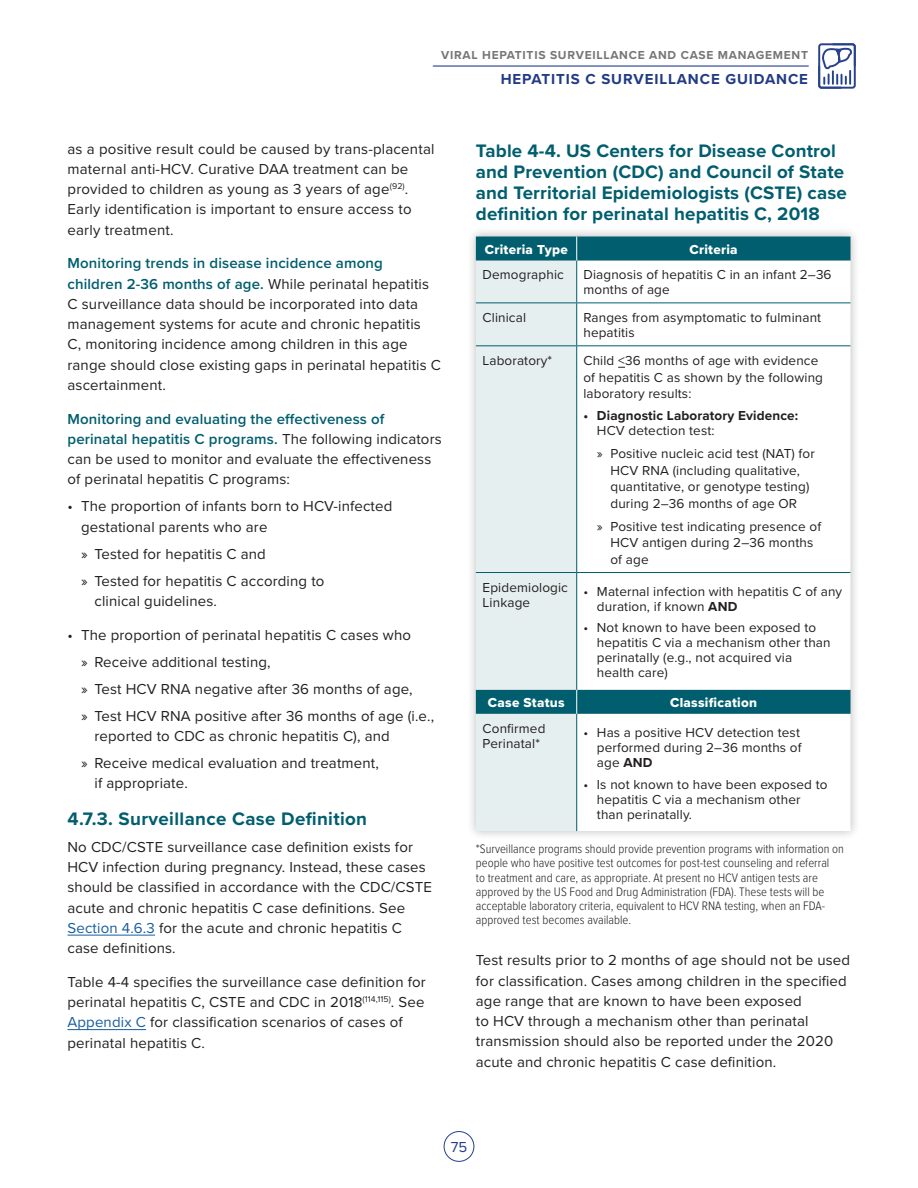
<style>
.page{position:relative;width:918px;height:1188px;background:#fff}
.page>*{position:absolute;margin:0;border:0;box-sizing:border-box;transform-origin:0 0}
.t1{font:700 18.75px/21px "Proxima Nova";letter-spacing:.01em;color:#005e6e}
.t2{font:15px/20.2px "Proxima Nova";letter-spacing:.01em;color:#231f20}
.t3{font:700 15px "Proxima Nova";letter-spacing:.06em;color:#223b86}
.t4{font:15px "Proxima Nova";color:#253f8e}
.t5{font:13.5px/15px "Proxima Nova";letter-spacing:.01em;color:#231f20}
.t6{font:700 13.5px/15px "Proxima Nova";letter-spacing:.01em;color:#231f20}
.t7{font:13.5px "Proxima Nova Extrabld";letter-spacing:.02em;color:#fff}
.t8{font:300 12.75px/14.2px "Proxima Nova Cond";color:#231f20}
.t9{font:700 12px "Proxima Nova";letter-spacing:.06em;color:#777677}
.s1{font-weight:600;color:#005e6e}
.s2{color:#175d9e}
.s3{font-weight:400}
.s4{font-weight:700}
</style>
<div class="page">
<hr style="left:68px;top:935px;width:87px;height:1px;background:#175d9e">
<hr style="left:68px;top:1029px;width:78px;height:1px;background:#175d9e">
<div style="left:466px;top:227px;width:394px;height:614px;background:#231f20;opacity:.3"></div>
<div style="left:476px;top:237px;width:374px;height:24px;background:#005e6e"></div>
<div style="left:476px;top:261px;width:100px;height:570px;background:#e6eff0"></div>
<svg style="left:577px;top:261px;width:273px;height:570px"></svg>
<svg style="left:576px;top:237px;width:1px;height:24px"></svg>
<svg style="left:576px;top:690px;width:1px;height:24px"></svg>
<hr style="left:576px;top:261px;width:1px;height:42px;background:#005e6e">
<hr style="left:576px;top:303px;width:1px;height:42px;background:#005e6e">
<hr style="left:576px;top:346px;width:1px;height:226px;background:#005e6e">
<hr style="left:576px;top:573px;width:1px;height:117px;background:#005e6e">
<hr style="left:576px;top:714px;width:1px;height:117px;background:#005e6e">
<hr style="left:476px;top:303px;width:101px;height:1px;background:#005e6e">
<hr style="left:577px;top:303px;width:274px;height:1px;background:#005e6e">
<hr style="left:476px;top:345px;width:101px;height:1px;background:#005e6e">
<hr style="left:577px;top:345px;width:274px;height:1px;background:#005e6e">
<hr style="left:476px;top:572px;width:101px;height:1px;background:#005e6e">
<hr style="left:577px;top:572px;width:274px;height:1px;background:#005e6e">
<div style="left:444px;top:1131px;width:30px;height:31px;border:1px solid #253f8e;border-radius:50%"></div>
<svg style="left:818px;top:43px;width:38px;height:46px"></svg>
<hr style="left:433px;top:65px;width:375px;height:2px;background:#253f8e">
<p class="t9" style="left:441px;top:46px;width:368px">VIRAL HEPATITIS SURVEILLANCE AND CASE MANAGEMENT</p>
<p class="t2" style="left:68px;top:138px;width:369px">as a positive result could be caused by trans-placental maternal anti-HCV. Curative DAA treatment can be provided to children as young as 3 years of age<sup>(92)</sup>.<br>Early identification is important to ensure access to early treatment.</p>
<p class="t2" style="left:68px;top:253px;width:375px"><span class="s1">Monitoring trends in disease incidence among children 2-36 months of age.</span> While perinatal hepatitis C surveillance data should be incorporated into data management systems for acute and chronic hepatitis<br>C, monitoring incidence among children in this age range should close existing gaps in perinatal hepatitis C ascertainment.</p>
<p class="t2" style="left:68px;top:408px;width:376px"><span class="s1">Monitoring and evaluating the effectiveness of perinatal hepatitis C programs.</span> The following indicators can be used to monitor and evaluate the effectiveness of perinatal hepatitis C programs:</p>
<p class="t2" style="left:81px;top:496px;width:313px;text-indent:-14px">• The proportion of infants born to HCV-infected gestational parents who are</p>
<p class="t2" style="left:81px;top:543px;width:186px">» Tested for hepatitis C and</p>
<p class="t2" style="left:94px;top:570px;width:232px;text-indent:-14px">» Tested for hepatitis C according to clinical guidelines.</p>
<p class="t2" style="left:68px;top:624px;width:345px">• The proportion of perinatal hepatitis C cases who</p>
<p class="t2" style="left:81px;top:651px;width:191px">» Receive additional testing,</p>
<p class="t2" style="left:81px;top:678px;width:333px">» Test HCV RNA negative after 36 months of age,</p>
<p class="t2" style="left:94px;top:705px;width:341px;text-indent:-14px">» Test HCV RNA positive after 36 months of age (i.e., reported to CDC as chronic hepatitis C), and</p>
<p class="t2" style="left:94px;top:752px;width:286px;text-indent:-14px">» Receive medical evaluation and treatment, if appropriate.</p>
<h4 class="t1" style="left:68px;top:808px;width:301px">4.7.3. Surveillance Case Definition</h4>
<p class="t2" style="left:68px;top:836px;width:366px">No CDC/CSTE surveillance case definition exists for HCV infection during pregnancy. Instead, these cases should be classified in accordance with the CDC/CSTE acute and chronic hepatitis C case definitions. See <span class="s2">Section 4.6.3</span> for the acute and chronic hepatitis C case definitions.</p>
<p class="t2" style="left:67px;top:971px;width:360px">Table 4-4 specifies the surveillance case definition for perinatal hepatitis C, CSTE and CDC in 2018<sup>(114,115)</sup>. See <span class="s2">Appendix C</span> for classification scenarios of cases of perinatal hepatitis C.</p>
<p class="t3" style="left:501px;top:68px;width:309px">HEPATITIS C SURVEILLANCE GUIDANCE</p>
<p class="t1" style="left:476px;top:139px;width:373px">Table 4-4. US Centers for Disease Control and Prevention (CDC) and Council of State and Territorial Epidemiologists (CSTE) case definition for perinatal hepatitis C, 2018</p>
<p class="t7" style="left:485px;top:239px;width:85px">Criteria Type</p>
<p class="t7" style="left:689px;top:239px;width:50px">Criteria</p>
<p class="t5" style="left:483px;top:267px;width:83px">Demographic</p>
<p class="t5" style="left:583px;top:267px;width:250px">Diagnosis of hepatitis C in an infant 2–36 months of age</p>
<p class="t5" style="left:483px;top:310px;width:45px">Clinical</p>
<p class="t5" style="left:583px;top:310px;width:239px">Ranges from asymptomatic to fulminant hepatitis</p>
<p class="t5" style="left:483px;top:353px;width:71px">Laboratory*</p>
<p class="t5" style="left:583px;top:352px;width:241px;line-height:16.5px">Child &lt;36 months of age with evidence of hepatitis C as shown by the following laboratory results:</p>
<p class="t6" style="left:597px;top:408px;width:203px;text-indent:-14px">• Diagnostic Laboratory Evidence:<br><span class="s3">HCV detection test:</span></p>
<p class="t5" style="left:597px;top:445px;width:219px;line-height:16.5px;text-align:center">» Positive nucleic acid test (NAT) for HCV RNA (including qualitative, quantitative, or genotype testing) during 2–36 months of age OR</p>
<p class="t5" style="left:610px;top:518px;width:212px;line-height:16.5px;text-indent:-14px">» Positive test indicating presence of<br>HCV antigen during 2–36 months of age</p>
<p class="t5" style="left:483px;top:579px;width:87px">Epidemiologic<br>Linkage</p>
<p class="t5" style="left:597px;top:583px;width:247px;text-indent:-14px">• Maternal infection with hepatitis C of any duration, if known <span class="s4">AND</span></p>
<p class="t5" style="left:597px;top:620px;width:235px;text-indent:-14px">• Not known to have been exposed to hepatitis C via a mechanism other than perinatally (e.g., not acquired via health care)</p>
<p class="t7" style="left:488px;top:693px;width:78px">Case Status</p>
<p class="t7" style="left:670px;top:693px;width:88px">Classification</p>
<p class="t5" style="left:483px;top:721px;width:64px">Confirmed<br>Perinatal*</p>
<p class="t5" style="left:597px;top:724px;width:206px;text-indent:-14px">• Has a positive HCV detection test performed during 2–36 months of age <span class="s4">AND</span></p>
<p class="t5" style="left:597px;top:776px;width:232px;text-indent:-14px">• Is not known to have been exposed to hepatitis C via a mechanism other than perinatally.</p>
<p class="t8" style="left:476px;top:841px;width:370px">*Surveillance programs should provide prevention programs with information on people who have positive test outcomes for post-test counseling and referral<br>to treatment and care, as appropriate. At present no HCV antigen tests are approved by the US Food and Drug Administration (FDA). These tests will be acceptable laboratory criteria, equivalent to HCV RNA testing, when an FDA&shy;approved test becomes available.</p>
<p class="t2" style="left:476px;top:950px;width:376px">Test results prior to 2 months of age should not be used for classification. Cases among children in the specified age range that are known to have been exposed<br>to HCV through a mechanism other than perinatal transmission should also be reported under the 2020 acute and chronic hepatitis C case definition.</p>
<p class="t4" style="left:451px;top:1135px;width:18px">75</p>
</div>
